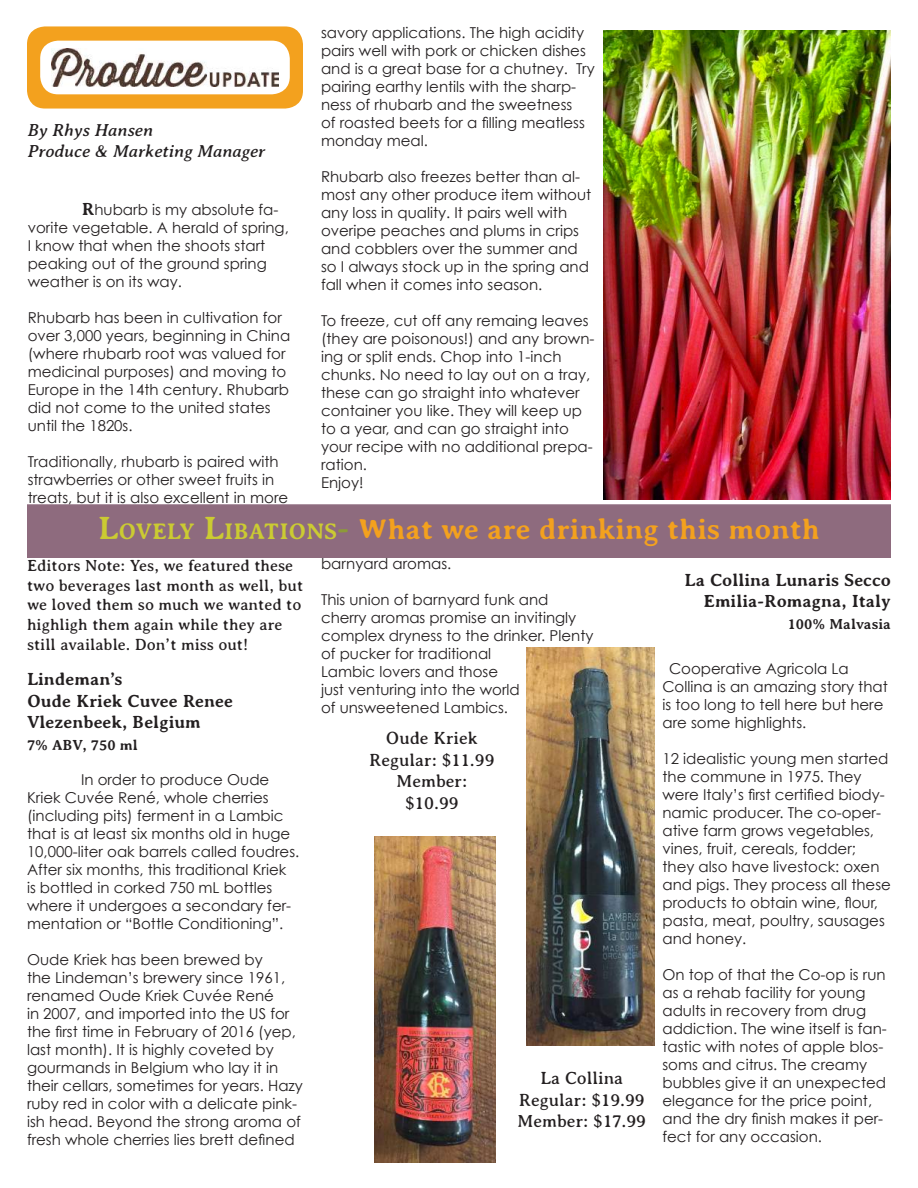
<style>
.page{position:relative;width:918px;height:1188px;background:#fff}
.page>*{position:absolute;margin:0;border:0;box-sizing:border-box;transform-origin:0 0}
.t1{font:700 30px "Averia Serif";color:#f3a11e}
.t2{font:700 18px/21.6px "Averia Serif";color:#231f20;text-align:right}
.t3{font:18px/21.6px "Averia Serif";color:#231f20;text-align:center}
.t4{font:italic 18px/21.6px "Averia Serif";color:#231f20}
.t5{font:16.5px/19.8px "Averia Serif";color:#231f20}
.t6{font:15px/18px "Century Gothic";color:#231f20}
.t7{font:700 15px "Averia Serif";color:#231f20}
.s1{font-family:"Averia Serif";font-weight:700;font-size:18px}
.s2{font-size:33px;color:#cbcb32}
.s3{font-size:23.1px;color:#cbcb32}
.s4{font-size:33px;color:#8d9a39}
</style>
<div class="page">
<img style="left:526px;top:647px;width:128px;height:399px">
<div style="left:27px;top:504px;width:864px;height:54px;background:#8e6b7e;border:2px solid #8e6b7e"></div>
<img style="left:374px;top:836px;width:122px;height:326px">
<div style="left:27px;top:26px;width:276px;height:83px;background:#f3a11e;border-radius:18px"></div>
<div style="left:40px;top:41px;width:250px;height:53px;background:#fff;border-radius:18px"></div>
<img style="left:51px;top:49px;width:228px;height:37px">
<img style="left:603px;top:30px;width:288px;height:470px">
<p class="t4" style="left:28px;top:119px;width:239px">By Rhys Hansen<br>Produce &amp; Marketing Manager</p>
<p class="t6" style="left:28px;top:200px;width:263px;text-indent:54px"><span class="s1">R</span>hubarb is my absolute fa&shy;vorite vegetable. A herald of spring,<br>I know that when the shoots start peaking out of the ground spring weather is on its way.</p>
<p class="t6" style="left:28px;top:308px;width:264px">Rhubarb has been in cultivation for over 3,000 years, beginning in China (where rhubarb root was valued for medicinal purposes) and moving to<br>Europe in the 14th century. Rhubarb did not come to the united states until the 1820s.</p>
<p class="t6" style="left:28px;top:452px;width:262px">Traditionally, rhubarb is paired with strawberries or other sweet fruits in treats, but it is also excellent in more</p>
<p class="t6" style="left:321px;top:24px;width:275px">savory applications. The high acidity pairs well with pork or chicken dishes and is a great base for a chutney. Try pairing earthy lentils with the sharp&shy;ness of rhubarb and the sweetness<br>of roasted beets for a filling meatless monday meal.</p>
<p class="t6" style="left:321px;top:168px;width:272px">Rhubarb also freezes better than al&shy;most any other produce item without any loss in quality. It pairs well with overipe peaches and plums in crips and cobblers over the summer and so I always stock up in the spring and fall when it comes into season.</p>
<p class="t6" style="left:321px;top:312px;width:275px">To freeze, cut off any remaing leaves (they are poisonous!) and any brown&shy;ing or split ends. Chop into 1-inch chunks. No need to lay out on a tray, these can go straight into whatever container you like. They will keep up to a year, and can go straight into your recipe with no additional prepa&shy;ration.<br>Enjoy!</p>
<h1 class="t1" style="left:98px;top:512px;width:723px"><span class="s2">L</span><span class="s3">OVELY</span> <span class="s2">L</span><span class="s3">IBATIONS</span><span class="s4">-</span> What we are drinking this month</h1>
<p class="t2" style="left:685px;top:569px;width:208px">La Collina Lunaris Secco<br>Emilia-Romagna, Italy</p>
<p class="t7" style="left:788px;top:615px;width:105px">100% Malvasia</p>
<p class="t6" style="left:321px;top:555px;width:132px">barnyard aromas.</p>
<p class="t6" style="left:321px;top:591px;width:274px">This union of barnyard funk and cherry aromas promise an invitingly complex dryness to the drinker. Plenty of pucker for traditional<br>Lambic lovers and those<br>just venturing into the world<br>of unsweetened Lambics.</p>
<p class="t5" style="left:27px;top:556px;width:278px">Editors Note: Yes, we featured these two beverages last month as well, but we loved them so much we wanted to highligh them again while they are still available. Don’t miss out!</p>
<p class="t6" style="left:662px;top:659px;width:227px;text-indent:7px">Cooperative Agricola La<br>Collina is an amazing story that is too long to tell here but here are some highlights.</p>
<p class="t6" style="left:662px;top:749px;width:230px">12 idealistic young men started the commune in 1975. They were Italy’s first certified biody&shy;namic producer. The co-oper&shy;ative farm grows vegetables, vines, fruit, cereals, fodder; they also have livestock: oxen and pigs. They process all these products to obtain wine, flour, pasta, meat, poultry, sausages and honey.</p>
<p class="t6" style="left:662px;top:965px;width:226px">On top of that the Co-op is run as a rehab facility for young adults in recovery from drug addiction. The wine itself is fan&shy;tastic with notes of apple blos&shy;soms and citrus. The creamy bubbles give it an unexpected elegance for the price point, and the dry finish makes it per&shy;fect for any occasion.</p>
<p class="t2" style="left:27px;top:669px;width:208px;text-align:left">Lindeman’s<br>Oude Kriek Cuvee Renee<br>Vlezenbeek, Belgium</p>
<p class="t7" style="left:27px;top:737px;width:112px">7% ABV, 750 ml</p>
<p class="t3" style="left:369px;top:727px;width:127px">Oude Kriek<br>Regular: $11.99<br>Member: $10.99</p>
<p class="t6" style="left:27px;top:771px;width:274px;text-indent:54px">In order to produce Oude Kriek Cuvée René, whole cherries (including pits) ferment in a Lambic that is at least six months old in huge 10,000-liter oak barrels called foudres.<br>After six months, this traditional Kriek<br>is bottled in corked 750 mL bottles where it undergoes a secondary fer&shy;mentation or “Bottle Conditioning”.</p>
<p class="t6" style="left:27px;top:951px;width:277px">Oude Kriek has been brewed by<br>the Lindeman’s brewery since 1961, renamed Oude Kriek Cuvée René<br>in 2007, and imported into the US for the first time in February of 2016 (yep, last month). It is highly coveted by gourmands in Belgium who lay it in their cellars, sometimes for years. Hazy ruby red in color with a delicate pink&shy;ish head. Beyond the strong aroma of fresh whole cherries lies brett defined</p>
<p class="t3" style="left:518px;top:1067px;width:130px">La Collina<br>Regular: $19.99<br>Member: $17.99</p>
</div>
